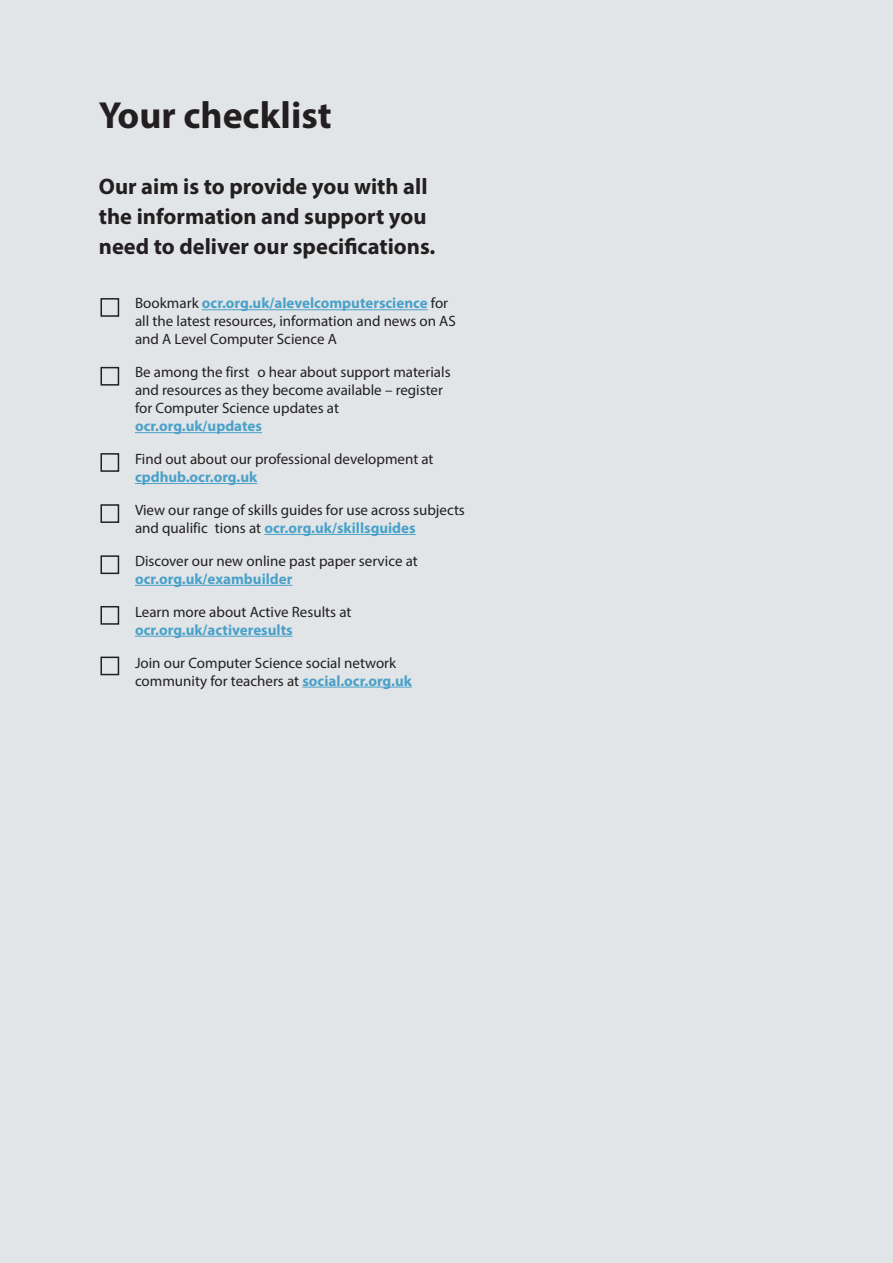
<style>
.page{position:relative;width:893px;height:1263px;background:#e2e5e7}
.page>*{position:absolute;margin:0;border:0;box-sizing:border-box;transform-origin:0 0}
.t1{font:700 37.8px "Myriad Pro";color:#231f20}
.t2{font:700 22.5px/30px "Myriad Pro";color:#231f20}
.body{font:15px/18px "Myriad Pro";color:#231f20}
.s1{font-weight:700;color:#4aa1c9}
</style>
<div class="page">
<div style="left:100px;top:298px;width:19px;height:19px;border:2px solid #231f20"></div>
<div style="left:100px;top:367px;width:19px;height:19px;border:2px solid #231f20"></div>
<div style="left:100px;top:555px;width:19px;height:19px;border:2px solid #231f20"></div>
<div style="left:100px;top:606px;width:19px;height:19px;border:2px solid #231f20"></div>
<div style="left:100px;top:657px;width:19px;height:18px;border:2px solid #231f20"></div>
<hr style="left:202px;top:309px;width:226px;height:1px;background:#4aa1c9">
<hr style="left:135px;top:432px;width:127px;height:1px;background:#4aa1c9">
<hr style="left:135px;top:483px;width:122px;height:1px;background:#4aa1c9">
<hr style="left:264px;top:534px;width:152px;height:1px;background:#4aa1c9">
<hr style="left:135px;top:585px;width:157px;height:1px;background:#4aa1c9">
<hr style="left:135px;top:636px;width:158px;height:1px;background:#4aa1c9">
<hr style="left:302px;top:687px;width:110px;height:1px;background:#4aa1c9">
<div style="left:100px;top:453px;width:19px;height:19px;border:2px solid #231f20"></div>
<div style="left:100px;top:504px;width:19px;height:19px;border:2px solid #231f20"></div>
<p class="t1" style="left:99px;top:91px;width:234px">Your checklist</p>
<p class="t2" style="left:99px;top:171px;width:338px">Our aim is to provide you with all the information and support you need to deliver our specifications.</p>
<h4 class="body" style="left:135px;top:294px;width:322px">Bookmark <span class="s1">ocr.org.uk/alevelcomputerscience</span> for all the latest resources, information and news on AS and A Level Computer Science A</h4>
<h4 class="body" style="left:135px;top:363px;width:317px">Be among the first o hear about support materials and resources as they become available – register for Computer Science updates at <span class="s1">ocr.org.uk/updates</span></h4>
<h4 class="body" style="left:135px;top:450px;width:300px">Find out about our professional development at <span class="s1">cpdhub.ocr.org.uk</span></h4>
<h4 class="body" style="left:135px;top:501px;width:331px">View our range of skills guides for use across subjects and qualific tions at <span class="s1">ocr.org.uk/skillsguides</span></h4>
<h4 class="body" style="left:135px;top:551px;width:284px">Discover our new online past paper service at <span class="s1">ocr.org.uk/exambuilder</span></h4>
<h4 class="body" style="left:135px;top:602px;width:218px">Learn more about Active Results at <span class="s1">ocr.org.uk/activeresults</span></h4>
<h4 class="body" style="left:135px;top:653px;width:278px">Join our Computer Science social network community for teachers at <span class="s1">social.ocr.org.uk</span></h4>
</div>
